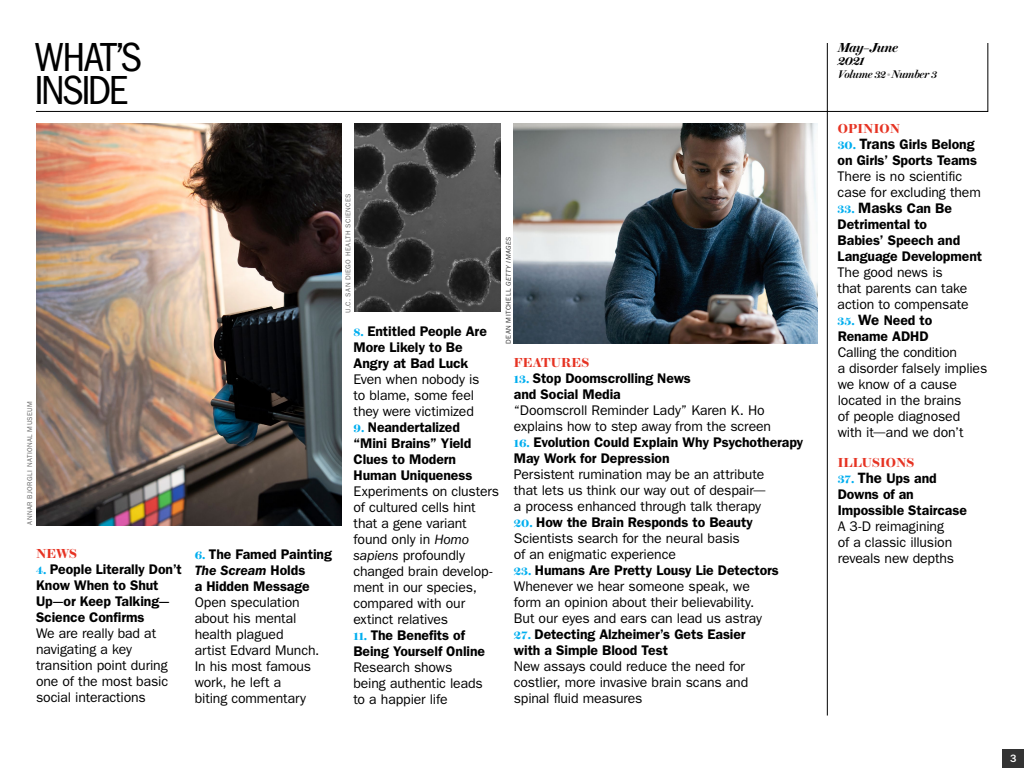
<style>
.page{position:relative;width:1024px;height:768px;background:#fff}
.page>*{position:absolute;margin:0;border:0;box-sizing:border-box;transform-origin:0 0}
.t1{font:condensed 42px "ITC Franklin Gothic Std";letter-spacing:-.055em;color:#000}
.t2{font:600 15px "ITC Franklin Gothic Std";letter-spacing:-.01em;color:#000}
.t3{font:14px/16px "ITC Franklin Gothic Std";letter-spacing:-.01em;color:#000}
.t4{font:600 14px/16px "ITC Franklin Gothic Std";letter-spacing:-.005em;color:#000}
.t5{font:600 13px "Brunel Deck";letter-spacing:.01em;color:#e63323}
.t6{font:italic 600 13px/13px "Brunel Deck";letter-spacing:-.025em;color:#000}
.t7{font:italic 500 11px "Brunel Deck";letter-spacing:-.02em;color:#000}
.t8{font:500 11px "ITC Franklin Gothic Std";color:#fff}
.t9{font:7px "ITC Franklin Gothic Std";letter-spacing:.06em;color:#666}
.t10{font:7px "ITC Franklin Gothic Std";letter-spacing:.06em;color:#333}
.s1{font-family:"Brunel Deck";color:#00aeef}
.s2{font-size:10px}
.s3{font-style:italic}
.s4{font-size:12px}
.s5{font-family:"Brunel Deck";font-weight:600;color:#00aeef}
.s6{font-weight:600}
.s7{font-weight:400;font-style:normal;color:#b3b3b3}
.s8{font-size:15px}
.s9{font-family:"Brunel Deck";font-size:14px;color:#00aeef}
.s10{font-size:14px}
</style>
<div class="page">
<svg style="left:36px;top:43px;width:952px;height:69px"></svg>
<hr style="left:827px;top:43px;width:1px;height:673px;background:#000">
<img style="left:514px;top:123px;width:303px;height:221px">
<img style="left:354px;top:123px;width:146px;height:189px">
<img style="left:36px;top:123px;width:306px;height:403px">
<div style="left:1003px;top:749px;width:21px;height:19px;background:#333"></div>
<h1 class="t1" style="left:35px;top:33px;width:109px">WHAT’S</h1>
<h1 class="t1" style="left:35px;top:66px;width:95px">INSIDE</h1>
<p class="t9" style="left:26px;top:525px;width:125px;rotate:-90deg">ANNAR BJORGLI NATIONAL MUSEUM</p>
<p class="t5" style="left:36px;top:546px;width:42px">NEWS</p>
<p class="t4" style="left:36px;top:561px;width:147px"><span class="s1">4.</span> People Literally Don’t<br>Know When to Shut<br>Up<span class="s2">—</span>or Keep Talking<span class="s2">—<br></span>Science Confirms</p>
<p class="t3" style="left:36px;top:625px;width:134px">We are really bad at navigating a key transition point during one of the most basic social interactions</p>
<p class="t4" style="left:195px;top:546px;width:139px"><span class="s1">6.</span> The Famed Painting<br><span class="s3">The Scream</span> Holds<br>a Hidden Message</p>
<p class="t3" style="left:195px;top:594px;width:126px">Open speculation about his mental health plagued<br>artist Edvard Munch.<br>In his most famous work, he left a<br>biting commentary</p>
<p class="t9" style="left:344px;top:313px;width:121px;rotate:-90deg">U.C. SAN DIEGO HEALTH SCIENCES</p>
<p class="t10" style="left:504px;top:344px;width:108px;rotate:-90deg">DEAN MITCHELL <span class="s3">GETTY IMAGES</span></p>
<p class="t4" style="left:354px;top:323px;width:135px"><span class="s1">8.</span> Entitled People Are<br>More Likely to Be<br>Angry at Bad Luck</p>
<p class="t3" style="left:354px;top:371px;width:127px">Even when nobody is to blame, some feel they were victimized</p>
<p class="t4" style="left:354px;top:419px;width:120px"><span class="s1">9.</span> Neandertalized “Mini Brains” Yield<br>Clues to Modern<br>Human Uniqueness</p>
<p class="t3" style="left:353px;top:483px;width:147px">Experiments on clusters of cultured cells hint that a gene variant found only in <span class="s3">Homo sapiens</span> profoundly changed brain develop&shy;ment in our species, compared with our extinct relatives</p>
<p class="t4" style="left:353px;top:627px;width:133px"><span class="s1">11.</span> The Benefits of<br>Being Yourself Online</p>
<p class="t3" style="left:353px;top:659px;width:131px">Research shows being authentic leads to a happier life</p>
<p class="t5" style="left:514px;top:355px;width:77px">FEATURES</p>
<p class="t4" style="left:514px;top:370px;width:179px"><span class="s1">13.</span> Stop Doomscrolling News and Social Media</p>
<p class="t3" style="left:514px;top:402px;width:259px">“Doomscroll Reminder Lady” Karen K. Ho explains how to step away from the screen</p>
<p class="t4" style="left:514px;top:434px;width:291px"><span class="s1">16.</span> Evolution Could Explain Why Psychotherapy<br>May Work for Depression</p>
<p class="t3" style="left:514px;top:466px;width:253px;text-align:justify">Persistent rumination may be an attribute that lets us think our way out of despair<span class="s4">— </span>a process enhanced through talk therapy</p>
<p class="t3" style="left:514px;top:514px;width:241px"><span class="s5">20.</span> <span class="s6">How the Brain Responds to Beauty<br></span>Scientists search for the neural basis of an enigmatic experience</p>
<p class="t3" style="left:514px;top:562px;width:267px"><span class="s5">23.</span> <span class="s6">Humans Are Pretty Lousy Lie Detectors </span>Whenever we hear someone speak, we form an opinion about their believability.<br>But our eyes and ears can lead us astray</p>
<p class="t4" style="left:514px;top:626px;width:233px"><span class="s1">27.</span> Detecting Alzheimer’s Gets Easier with a Simple Blood Test</p>
<p class="t3" style="left:514px;top:658px;width:236px">New assays could reduce the need for costlier, more invasive brain scans and spinal fluid measures</p>
<p class="t6" style="left:838px;top:42px;width:62px">May–June<br>2021</p>
<p class="t7" style="left:838px;top:68px;width:101px">Volume 32<span class="s7">•</span> Number 3</p>
<p class="t5" style="left:838px;top:122px;width:64px">OPINION</p>
<p class="t4" style="left:838px;top:137px;width:141px"><span class="s1">30.</span> <span class="s8">Trans</span> Girls Belong on Girls’ Sports Teams</p>
<p class="t3" style="left:838px;top:169px;width:145px">There is no scientific case for excluding them</p>
<p class="t2" style="left:838px;top:199px;width:116px"><span class="s9">33.</span> Masks <span class="s10">Can Be</span></p>
<p class="t4" style="left:838px;top:217px;width:146px">Detrimental to<br>Babies’ Speech and<br>Language Development</p>
<p class="t3" style="left:838px;top:265px;width:133px">The good news is that parents can take action to compensate</p>
<p class="t4" style="left:838px;top:313px;width:96px"><span class="s1">35.</span> <span class="s8">We</span> Need to<br>Rename ADHD</p>
<p class="t3" style="left:838px;top:345px;width:151px">Calling the condition<br>a disorder falsely implies we know of a cause located in the brains<br>of people diagnosed with it<span class="s4">—</span>and we don’t</p>
<p class="t5" style="left:838px;top:456px;width:78px">ILLUSIONS</p>
<p class="t4" style="left:838px;top:471px;width:131px"><span class="s1">37.</span> <span class="s8">The</span> Ups and<br>Downs of an<br>Impossible Staircase</p>
<p class="t3" style="left:838px;top:519px;width:118px">A 3-D reimagining of a classic illusion reveals new depths</p>
<p class="t8" style="left:1010px;top:752px;width:8px">3</p>
</div>
